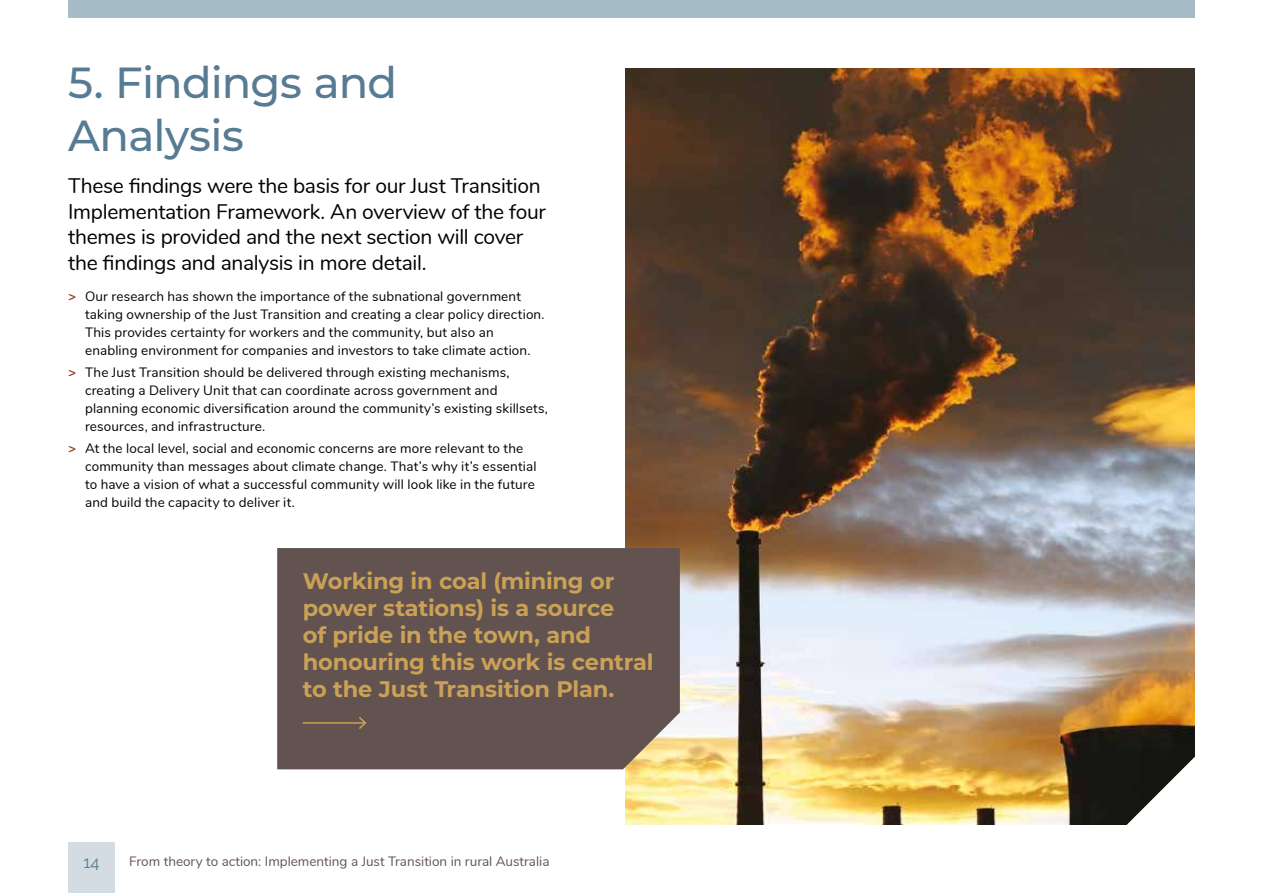
<style>
.page{position:relative;width:1263px;height:893px;background:#fff}
.page>*{position:absolute;margin:0;border:0;box-sizing:border-box;transform-origin:0 0}
.t1{font:500 43.5px/52.5px "Montserrat";letter-spacing:-.015em;color:#567b93}
.t2{font:700 22.5px/27px "Montserrat";letter-spacing:-.01em;color:#cba156}
.t3{font:21px/25.5px "Nunito";letter-spacing:-.015em;color:#000}
.t4{font:16.5px "Raleway";color:#567b93}
.t5{font:13.5px/18px "Nunito";letter-spacing:.01em;color:#000}
.t6{font:13.5px "Nunito";color:#625351}
.s1{font-weight:700;color:#93401f}
</style>
<div class="page">
<div style="left:68px;top:842px;width:47px;height:51px;background:#d3dce2"></div>
<div style="left:68px;top:0;width:1127px;height:17px;background:#a5bbc6"></div>
<img style="left:626px;top:68px;width:569px;height:757px">
<svg style="left:1118px;top:743px;width:77px;height:82px"></svg>
<div style="left:277px;top:548px;width:403px;height:221px;background:#625351"></div>
<hr style="left:303px;top:722px;width:62px;height:2px;background:#cba156">
<svg style="left:357px;top:715px;width:11px;height:16px"></svg>
<h1 class="t1" style="left:68px;top:55px;width:331px">5. Findings and<br>Analysis</h1>
<h3 class="t3" style="left:68px;top:172px;width:479px">These findings were the basis for our Just Transition Implementation Framework. An overview of the four themes is provided and the next section will cover the findings and analysis in more detail.</h3>
<p class="t5" style="left:85px;top:286px;width:461px;text-indent:-17px"><span class="s1">&gt;</span> Our research has shown the importance of the subnational government taking ownership of the Just Transition and creating a clear policy direction.<br>This provides certainty for workers and the community, but also an enabling environment for companies and investors to take climate action.</p>
<p class="t5" style="left:85px;top:362px;width:464px;text-indent:-17px"><span class="s1">&gt;</span> The Just Transition should be delivered through existing mechanisms, creating a Delivery Unit that can coordinate across government and planning economic diversification around the community’s existing skillsets, resources, and infrastructure.</p>
<p class="t5" style="left:85px;top:439px;width:453px;text-indent:-17px"><span class="s1">&gt;</span> At the local level, social and economic concerns are more relevant to the community than messages about climate change. That’s why it’s essential to have a vision of what a successful community will look like in the future and build the capacity to deliver it.</p>
<h2 class="t2" style="left:303px;top:567px;width:352px">Working in coal (mining or power stations) is a source<br>of pride in the town, and honouring this work is central to the Just Transition Plan.</h2>
<p class="t4" style="left:83px;top:849px;width:18px">14</p>
<p class="t6" style="left:129px;top:851px;width:422px">From theory to action: Implementing a Just Transition in rural Australia</p>
</div>
